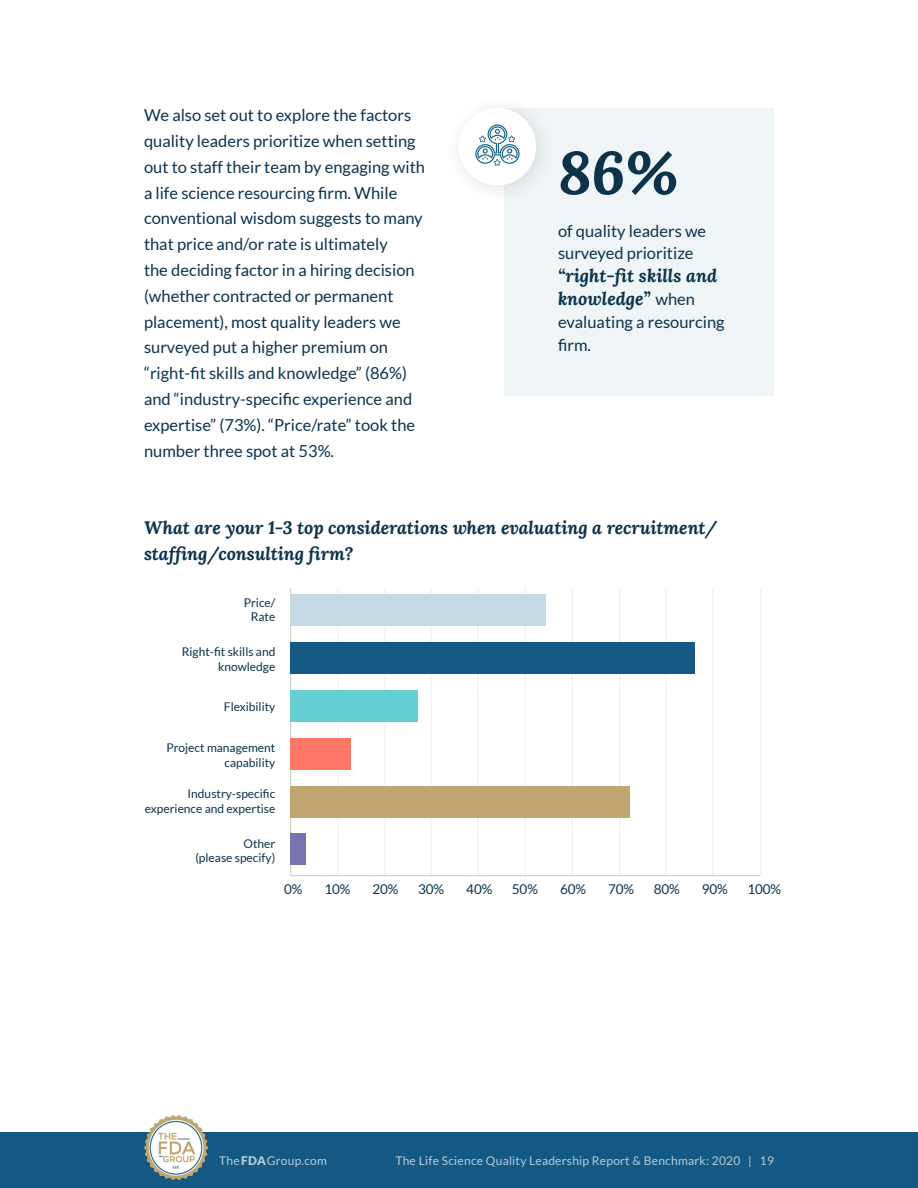
<style>
.page{position:relative;width:918px;height:1188px;background:#fff}
.page>*{position:absolute;margin:0;border:0;box-sizing:border-box;transform-origin:0 0}
.t1{font:italic 700 60px "Lora";color:#0b334b}
.t2{font:italic 700 18px/25.8px "Lora";letter-spacing:-.005em;color:#0b334b}
.t3{font:16.5px/25.8px "Lato";color:#0b334b}
.t4{font:13.5px "Lato";letter-spacing:-.01em;color:#0b334b}
.t5{font:12px/14.4px "Lato";color:#0b334b;text-align:right}
.t6{font:12px "Lato";letter-spacing:.02em;color:#fff}
.s1{font-family:"Lato";font-weight:400;font-style:normal;font-size:16.5px}
.s2{font-weight:900}
</style>
<div class="page">
<div style="left:0;top:1132px;width:918px;height:56px;background:#135984"></div>
<img style="left:144px;top:1116px;width:64px;height:63px">
<div style="left:504px;top:108px;width:270px;height:287px;background:#f0f5f8"></div>
<div style="left:444px;top:93px;width:113px;height:113px;background:#231f20;opacity:.13"></div>
<div style="left:459px;top:108px;width:77px;height:77px;background:#fff;border-radius:50%"></div>
<svg style="left:475px;top:124px;width:45px;height:42px"></svg>
<svg style="left:290px;top:588px;width:471px;height:289px"></svg>
<div style="left:290px;top:594px;width:255px;height:32px;background:#c4d9e3"></div>
<div style="left:290px;top:642px;width:405px;height:32px;background:#135984"></div>
<div style="left:290px;top:690px;width:128px;height:32px;background:#63cfd4"></div>
<div style="left:290px;top:738px;width:61px;height:32px;background:#ff7866"></div>
<div style="left:290px;top:786px;width:340px;height:32px;background:#c0a670"></div>
<div style="left:290px;top:834px;width:16px;height:31px;background:#7873ad"></div>
<p class="t3" style="left:144px;top:102px;width:283px">We also set out to explore the factors quality leaders prioritize when setting out to staff their team by engaging with a life science resourcing firm. While conventional wisdom suggests to many that price and/or rate is ultimately<br>the deciding factor in a hiring decision (whether contracted or permanent placement), most quality leaders we surveyed put a higher premium on “right-fit skills and knowledge” (86%) and “industry-specific experience and expertise” (73%). “Price/rate” took the number three spot at 53%.</p>
<p class="t1" style="left:558px;top:132px;width:122px">86%</p>
<p class="t3" style="left:558px;top:219px;width:150px;line-height:22.8px">of quality leaders we surveyed prioritize</p>
<p class="t2" style="left:558px;top:264px;width:161px;line-height:22.8px">“right-fit skills and knowledge” <span class="s1">when</span></p>
<p class="t3" style="left:558px;top:310px;width:168px;line-height:22.8px">evaluating a resourcing firm.</p>
<p class="t2" style="left:144px;top:515px;width:575px">What are your 1-3 top considerations when evaluating a recruitment/ staffing/consulting firm?</p>
<p class="t5" style="left:244px;top:595px;width:33px;text-align:center">Price/<br>Rate</p>
<p class="t5" style="left:182px;top:645px;width:95px">Right-fit skills and knowledge</p>
<p class="t5" style="left:224px;top:700px;width:53px">Flexibility</p>
<p class="t5" style="left:166px;top:741px;width:110px">Project management capability</p>
<p class="t5" style="left:145px;top:787px;width:132px">Industry-specific experience and expertise</p>
<p class="t5" style="left:195px;top:836px;width:82px">Other<br>(please specify)</p>
<p class="t4" style="left:284px;top:881px;width:20px">0%</p>
<p class="t4" style="left:324px;top:881px;width:28px">10%</p>
<p class="t4" style="left:373px;top:881px;width:28px">20%</p>
<p class="t4" style="left:418px;top:881px;width:28px">30%</p>
<p class="t4" style="left:466px;top:881px;width:28px">40%</p>
<p class="t4" style="left:512px;top:881px;width:28px">50%</p>
<p class="t4" style="left:560px;top:881px;width:28px">60%</p>
<p class="t4" style="left:608px;top:881px;width:28px">70%</p>
<p class="t4" style="left:654px;top:881px;width:28px">80%</p>
<p class="t4" style="left:702px;top:881px;width:28px">90%</p>
<p class="t4" style="left:748px;top:881px;width:35px">100%</p>
<p class="t6" style="left:219px;top:1154px;width:109px">The<span class="s2">FDA</span>Group.com</p>
<p class="t6" style="left:395px;top:1154px;width:380px">The Life Science Quality Leadership Report &amp; Benchmark: 2020 | 19</p>
</div>
